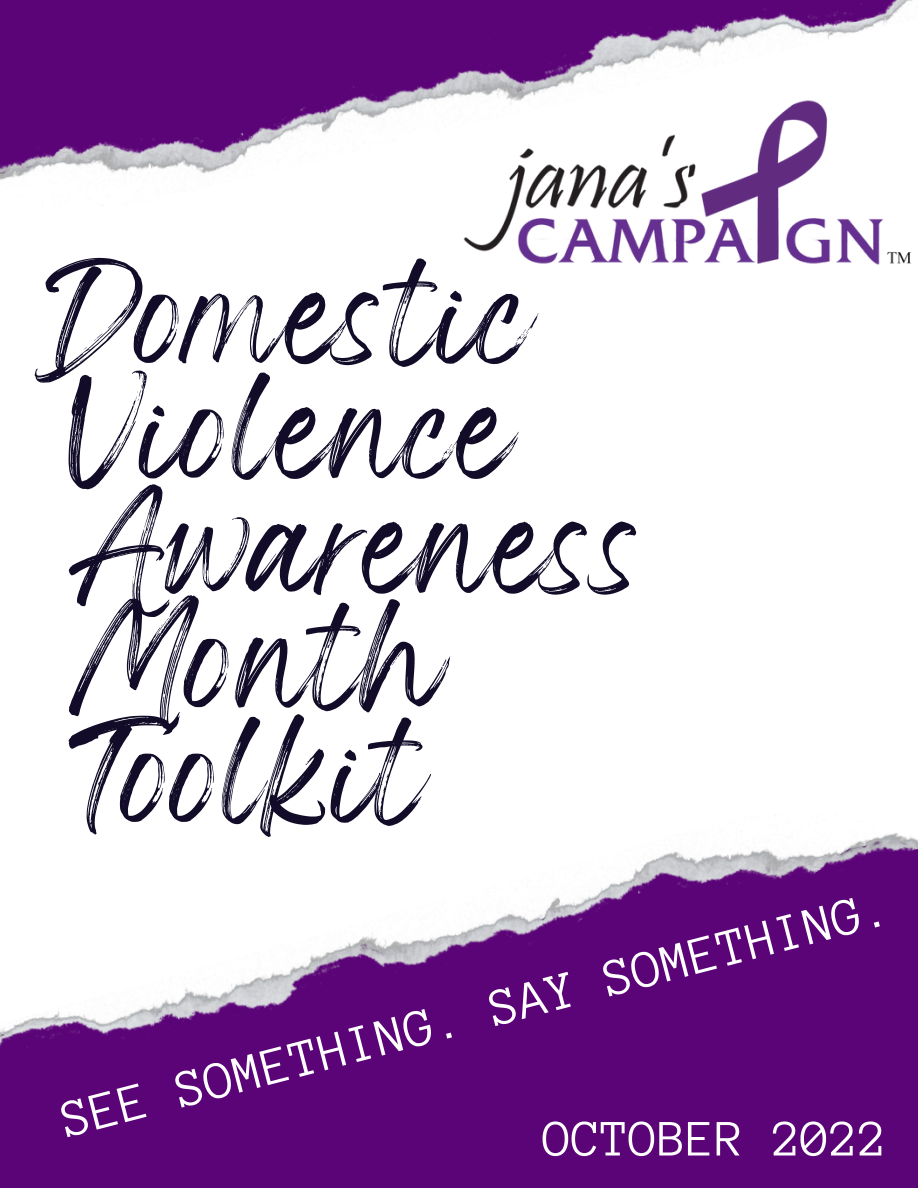
<style>
.page{position:relative;width:918px;height:1188px;background:#fff}
.page>*{position:absolute;margin:0;border:0;box-sizing:border-box;transform-origin:0 0}
.t1{font:82.2px/114.8px "Wonderful Branding";color:#120c29}
.t2{font:54px "Anonymous Pro";color:#fff}
.t3{font:52.5px "Anonymous Pro";color:#fff}
</style>
<div class="page">
<div style="left:0;top:1135px;width:918px;height:53px;background:#5b0477"></div>
<img style="left:0;top:833px;width:918px;height:302px">
<img style="left:0;top:0;width:913px;height:180px">
<img style="left:442px;top:92px;width:471px;height:173px">
<p class="t1" style="left:69px;top:287px;width:587px">Domestic<br>Violence<br>Awareness<br>Month<br>Toolkit</p>
<p class="t2" style="left:56px;top:1098px;width:856px;rotate:-15deg">SEE SOMETHING. SAY SOMETHING.</p>
<p class="t3" style="left:543px;top:1113px;width:345px">OCTOBER 2022</p>
</div>
